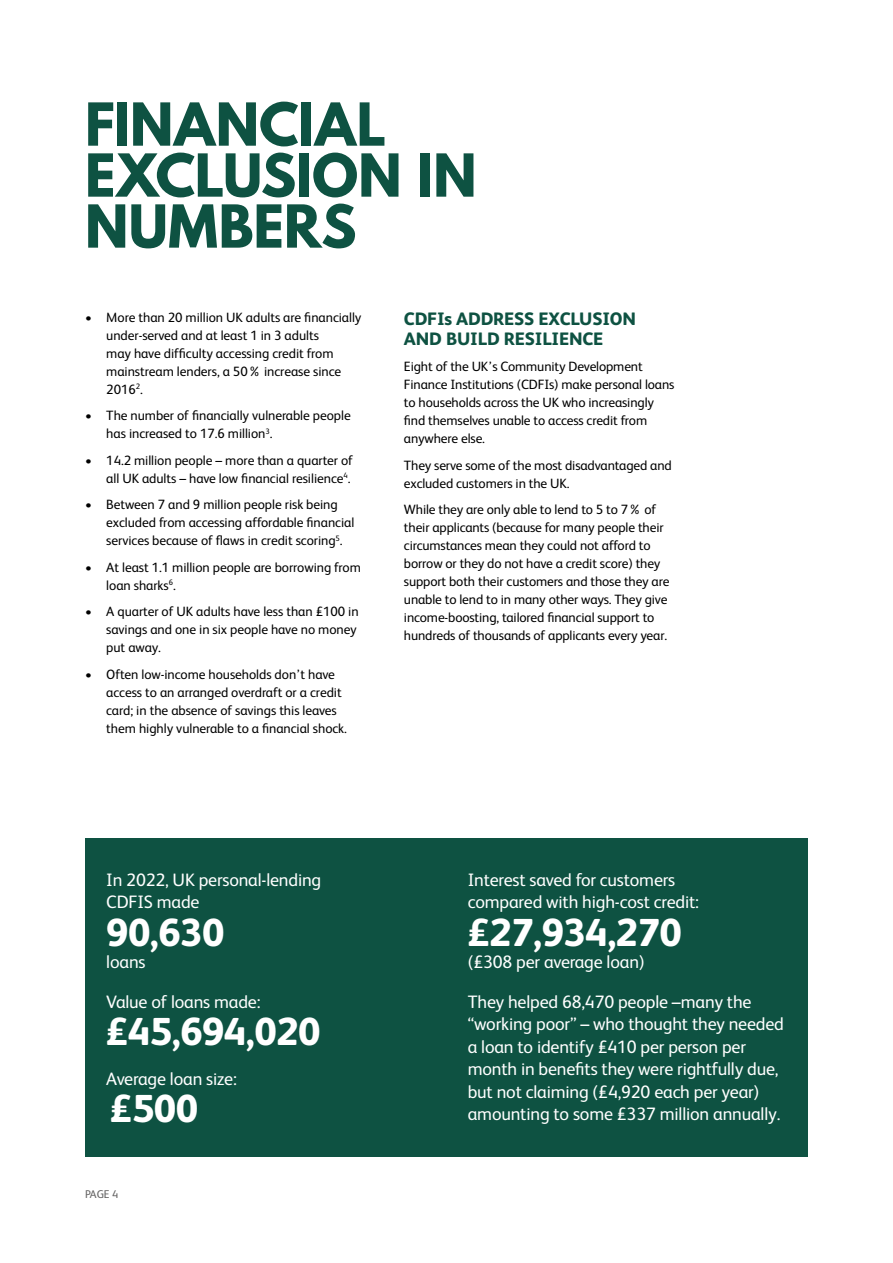
<style>
.page{position:relative;width:893px;height:1263px;background:#fff}
.page>*{position:absolute;margin:0;border:0;box-sizing:border-box;transform-origin:0 0}
.t1{font:700 52.5px/51px "League Spartan";color:#0e5242}
.t2{font:800 39px "FS Albert";letter-spacing:-.01em;color:#fff}
.t3{font:18px/22.5px "FS Albert";letter-spacing:-.01em;color:#fff}
.t4{font:800 18px/19.5px "FS Albert";letter-spacing:-.01em;color:#0e5242}
.t5{font:13.5px/18px "FS Albert";letter-spacing:-.01em;color:#000}
.t6{font:11.25px "FS Albert";color:#646363}
</style>
<div class="page">
<div style="left:85px;top:838px;width:723px;height:319px;background:#0e5242"></div>
<h1 class="t1" style="left:85px;top:98px;width:393px">FINANCIAL<br>EXCLUSION IN<br>NUMBERS</h1>
<p class="t5" style="left:106px;top:308px;width:257px;text-indent:-21px">• More than 20 million UK adults are financially under-served and at least 1 in 3 adults<br>may have difficulty accessing credit from mainstream lenders, a 50% increase since 2016<sup>2</sup>.</p>
<p class="t5" style="left:106px;top:406px;width:246px;text-indent:-21px">• The number of financially vulnerable people has increased to 17.6 million<sup>3</sup>.</p>
<p class="t5" style="left:85px;top:451px;width:269px;text-align:right">• 14.2 million people – more than a quarter of all UK adults – have low financial resilience<sup>4</sup>.</p>
<p class="t5" style="left:106px;top:495px;width:249px;text-indent:-21px">• Between 7 and 9 million people risk being excluded from accessing affordable financial services because of flaws in credit scoring<sup>5</sup>.</p>
<p class="t5" style="left:106px;top:558px;width:256px;text-indent:-21px">• At least 1.1 million people are borrowing from loan sharks<sup>6</sup>.</p>
<p class="t5" style="left:106px;top:602px;width:254px;text-indent:-21px">• A quarter of UK adults have less than £100 in savings and one in six people have no money put away.</p>
<p class="t5" style="left:106px;top:665px;width:242px;text-indent:-21px">• Often low-income households don’t have access to an arranged overdraft or a credit card; in the absence of savings this leaves them highly vulnerable to a financial shock.</p>
<h3 class="t4" style="left:404px;top:309px;width:234px">CDFIs ADDRESS EXCLUSION<br>AND BUILD RESILIENCE</h3>
<p class="t5" style="left:404px;top:357px;width:272px">Eight of the UK’s Community Development Finance Institutions (CDFIs) make personal loans to households across the UK who increasingly find themselves unable to access credit from anywhere else.</p>
<p class="t5" style="left:404px;top:456px;width:269px">They serve some of the most disadvantaged and excluded customers in the UK.</p>
<p class="t5" style="left:404px;top:500px;width:267px">While they are only able to lend to 5 to 7% of their applicants (because for many people their circumstances mean they could not afford to borrow or they do not have a credit score) they support both their customers and those they are unable to lend to in many other ways. They give income-boosting, tailored financial support to hundreds of thousands of applicants every year.</p>
<h3 class="t3" style="left:106px;top:867px;width:217px">In 2022, UK personal-lending<br>CDFIS made</h3>
<h2 class="t2" style="left:106px;top:904px;width:120px">90,630</h2>
<h3 class="t3" style="left:106px;top:941px;width:156px;line-height:39.5px">loans<br>Value of loans made:</h3>
<h2 class="t2" style="left:106px;top:1003px;width:216px">£45,694,020</h2>
<h3 class="t3" style="left:106px;top:1066px;width:132px">Average loan size:</h3>
<h2 class="t2" style="left:110px;top:1080px;width:89px">£500</h2>
<p class="t6" style="left:85px;top:1186px;width:35px">PAGE 4</p>
<h3 class="t3" style="left:468px;top:867px;width:233px">Interest saved for customers compared with high-cost credit:</h3>
<h2 class="t2" style="left:468px;top:904px;width:216px">£27,934,270</h2>
<h3 class="t3" style="left:468px;top:941px;width:285px;line-height:39.5px">(£308 per average loan)<br>They helped 68,470 people –many the</h3>
<h3 class="t3" style="left:468px;top:1012px;width:318px">“working poor” – who thought they needed a loan to identify £410 per person per month in benefits they were rightfully due, but not claiming (£4,920 each per year) amounting to some £337 million annually.</h3>
</div>
